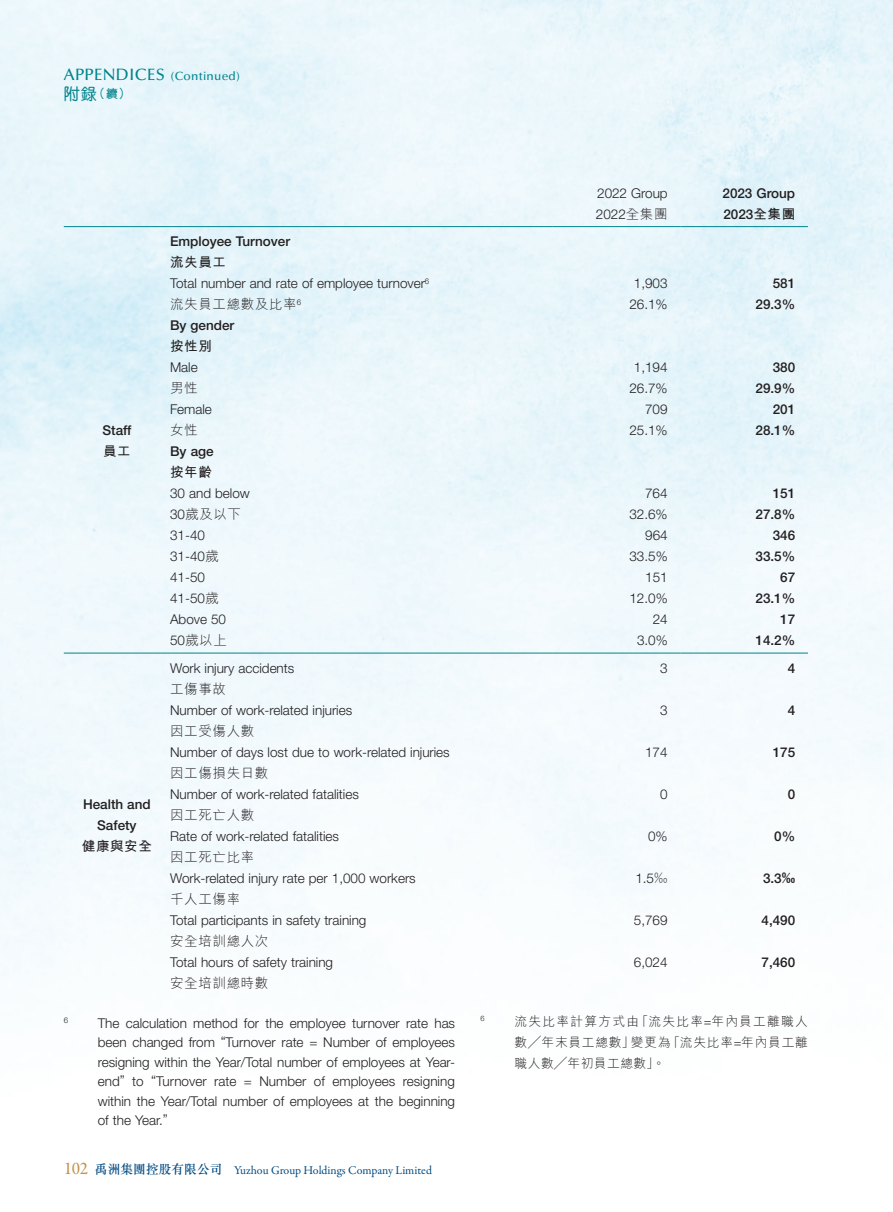
<style>
.page{position:relative;width:893px;height:1212px;background:#fff}
.page>*{position:absolute;margin:0;border:0;box-sizing:border-box;transform-origin:0 0}
.t1{font:300 13.5px/19.5px "Helvetica Neue LT Std";color:#231f20}
.t2{font:500 13.5px/21px "Helvetica Neue LT Std";color:#231f20;text-align:center}
.t3{font:300 13.5px "M Hei HK";letter-spacing:.05em;color:#231f20}
.t4{font:700 13.5px "M Hei HK";letter-spacing:.05em;color:#231f20}
.t5{font:300 12.75px/21px "M Hei HK";letter-spacing:.06em;color:#231f20;text-align:justify}
.t6{font:12px "Garamond Premr Pro";letter-spacing:-.005em;color:#004b82}
.t7{font:500 12px "Optima LT Std";letter-spacing:.02em;color:#00838c}
.t8{font:500 12px "M Yuen HK";color:#00838c}
.t9{font:300 7.8px "Helvetica Neue LT Std";color:#231f20}
.t10{font:300 7.5px "Helvetica Neue LT Std";color:#231f20}
.s1{font-size:16.5px}
.s2{font-family:"Helvetica Neue LT Std"}
.s3{font-family:"M Hei HK"}
.s4{font-family:"M Hei HK";font-weight:700}
.s5{font-family:"Yu Gothic"}
.s6{font-family:"Yu Gothic";font-weight:700}
.s7{font-weight:500;font-size:18px;color:#c5934d}
.s8{font-family:"M Sung HK";font-weight:500;font-size:12.75px}
</style>
<div class="page">
<hr style="left:64px;top:226px;width:106px;height:1px;background:#00838c">
<hr style="left:170px;top:226px;width:383px;height:1px;background:#00838c">
<hr style="left:553px;top:226px;width:127px;height:1px;background:#00838c">
<hr style="left:680px;top:226px;width:128px;height:1px;background:#00838c">
<hr style="left:64px;top:653px;width:106px;height:1px;background:#00838c">
<hr style="left:170px;top:653px;width:383px;height:1px;background:#00838c">
<hr style="left:553px;top:653px;width:127px;height:1px;background:#00838c">
<hr style="left:680px;top:653px;width:128px;height:1px;background:#00838c">
<p class="t7" style="left:64px;top:69px;width:178px"><span class="s1">APPENDICES</span> (Continued)</p>
<p class="t8" style="left:64px;top:87px;width:68px"><span class="s1">附錄</span>（續）</p>
<p class="t2" style="left:170px;top:231px;width:121px">Employee Turnover</p>
<p class="t4" style="left:170px;top:252px;width:57px">流失員工</p>
<p class="t1" style="left:170px;top:273px;width:261px">Total number and rate of employee turnover<sup>6</sup></p>
<p class="t3" style="left:170px;top:297px;width:133px">流失員工總數及比率<sup>6</sup></p>
<p class="t2" style="left:102px;top:420px;width:30px">Staff</p>
<p class="t4" style="left:103px;top:441px;width:29px">員工</p>
<p class="t2" style="left:170px;top:315px;width:66px">By gender</p>
<p class="t4" style="left:170px;top:336px;width:43px">按性別</p>
<p class="t1" style="left:170px;top:357px;width:29px">Male</p>
<p class="t3" style="left:170px;top:381px;width:29px">男性</p>
<p class="t1" style="left:170px;top:399px;width:43px">Female</p>
<p class="t3" style="left:170px;top:423px;width:29px">女性</p>
<p class="t2" style="left:170px;top:441px;width:45px">By age</p>
<p class="t4" style="left:170px;top:463px;width:43px">按年齡</p>
<p class="t1" style="left:170px;top:483px;width:81px">30 and below</p>
<p class="t3" style="left:170px;top:507px;width:72px"><span class="s2">30</span>歲及以下</p>
<p class="t1" style="left:597px;top:183px;width:72px">2022 Group</p>
<p class="t2" style="left:722px;top:182px;width:74px">2023 Group</p>
<p class="t1" style="left:596px;top:204px;width:73px">2022<span class="s3">全集團</span></p>
<p class="t2" style="left:723px;top:203px;width:73px">2023<span class="s4">全集團</span></p>
<p class="t1" style="left:634px;top:273px;width:35px">1,903</p>
<p class="t2" style="left:773px;top:273px;width:24px">581</p>
<p class="t1" style="left:629px;top:294px;width:40px">26.1%</p>
<p class="t2" style="left:755px;top:294px;width:41px">29.3%</p>
<p class="t1" style="left:634px;top:357px;width:35px">1,194</p>
<p class="t2" style="left:773px;top:357px;width:24px">380</p>
<p class="t1" style="left:629px;top:378px;width:40px">26.7%</p>
<p class="t2" style="left:755px;top:378px;width:41px">29.9%</p>
<p class="t1" style="left:645px;top:399px;width:24px">709</p>
<p class="t2" style="left:773px;top:399px;width:24px">201</p>
<p class="t1" style="left:629px;top:420px;width:40px">25.1%</p>
<p class="t2" style="left:755px;top:420px;width:41px">28.1%</p>
<p class="t1" style="left:645px;top:483px;width:24px">764</p>
<p class="t2" style="left:773px;top:483px;width:24px">151</p>
<p class="t1" style="left:629px;top:504px;width:40px">32.6%</p>
<p class="t2" style="left:755px;top:504px;width:41px">27.8%</p>
<p class="t1" style="left:170px;top:525px;width:50px;line-height:21px">31-40<br>31-40<span class="s3">歲</span></p>
<p class="t1" style="left:645px;top:525px;width:24px">964</p>
<p class="t2" style="left:773px;top:525px;width:24px">346</p>
<p class="t1" style="left:629px;top:546px;width:40px">33.5%</p>
<p class="t2" style="left:756px;top:546px;width:41px">33.5%</p>
<p class="t1" style="left:170px;top:567px;width:50px;line-height:21px">41-50<br>41-50<span class="s3">歲</span></p>
<p class="t1" style="left:645px;top:567px;width:24px">151</p>
<p class="t2" style="left:780px;top:567px;width:16px">67</p>
<p class="t1" style="left:629px;top:589px;width:40px">12.0%</p>
<p class="t2" style="left:756px;top:588px;width:41px">23.1%</p>
<p class="t2" style="left:83px;top:794px;width:69px">Health and<br>Safety</p>
<p class="t4" style="left:82px;top:836px;width:72px">健康與安全</p>
<p class="t1" style="left:170px;top:610px;width:57px">Above 50</p>
<p class="t3" style="left:170px;top:633px;width:58px"><span class="s2">50</span>歲以上</p>
<p class="t1" style="left:170px;top:658px;width:126px">Work injury accidents</p>
<p class="t3" style="left:170px;top:682px;width:57px">工傷事故</p>
<p class="t1" style="left:170px;top:700px;width:184px">Number of work-related injuries</p>
<p class="t3" style="left:170px;top:724px;width:86px">因工受傷人數</p>
<p class="t1" style="left:170px;top:742px;width:281px">Number of days lost due to work-related injuries</p>
<p class="t3" style="left:170px;top:766px;width:100px">因工傷損失日數</p>
<p class="t1" style="left:170px;top:784px;width:190px">Number of work-related fatalities</p>
<p class="t3" style="left:170px;top:808px;width:86px">因工死亡人數</p>
<p class="t1" style="left:170px;top:826px;width:170px">Rate of work-related fatalities</p>
<p class="t3" style="left:170px;top:850px;width:86px">因工死亡比率</p>
<p class="t1" style="left:170px;top:868px;width:247px">Work-related injury rate per 1,000 workers</p>
<p class="t3" style="left:170px;top:892px;width:72px">千人工傷率</p>
<p class="t1" style="left:170px;top:910px;width:198px">Total participants in safety training</p>
<p class="t3" style="left:170px;top:934px;width:100px">安全培訓總人次</p>
<p class="t1" style="left:170px;top:952px;width:165px">Total hours of safety training</p>
<p class="t3" style="left:170px;top:976px;width:100px">安全培訓總時數</p>
<p class="t1" style="left:653px;top:610px;width:16px">24</p>
<p class="t2" style="left:780px;top:609px;width:16px">17</p>
<p class="t1" style="left:637px;top:631px;width:32px">3.0%</p>
<p class="t2" style="left:756px;top:630px;width:41px">14.2%</p>
<p class="t1" style="left:660px;top:658px;width:9px">3</p>
<p class="t2" style="left:788px;top:657px;width:9px">4</p>
<p class="t1" style="left:660px;top:700px;width:9px">3</p>
<p class="t2" style="left:788px;top:699px;width:9px">4</p>
<p class="t1" style="left:645px;top:742px;width:24px">174</p>
<p class="t2" style="left:773px;top:741px;width:24px">175</p>
<p class="t1" style="left:660px;top:784px;width:9px">0</p>
<p class="t2" style="left:788px;top:783px;width:9px">0</p>
<p class="t1" style="left:648px;top:826px;width:21px">0%</p>
<p class="t2" style="left:774px;top:825px;width:22px">0%</p>
<p class="t1" style="left:635px;top:868px;width:34px">1.5<span class="s5">‰</span></p>
<p class="t2" style="left:763px;top:867px;width:34px">3.3<span class="s6">‰</span></p>
<p class="t1" style="left:634px;top:910px;width:35px">5,769</p>
<p class="t2" style="left:761px;top:909px;width:35px">4,490</p>
<p class="t1" style="left:634px;top:952px;width:35px">6,024</p>
<p class="t2" style="left:761px;top:951px;width:35px">7,460</p>
<p class="t9" style="left:64px;top:1016px;width:6px">6</p>
<p class="t1" style="left:98px;top:1013px;width:359px;text-align:justify">The calculation method for the employee turnover rate has been changed from “Turnover rate = Number of employees resigning within the Year/Total number of employees at Year&shy;end” to “Turnover rate = Number of employees resigning within the Year/Total number of employees at the beginning of the Year.”</p>
<p class="t10" style="left:480px;top:1014px;width:6px">6</p>
<p class="t5" style="left:514px;top:1010px;width:295px">流失比率計算方式由「流失比率<span class="s2">=</span>年內員工離職人數╱年末員工總數」變更為「流失比率<span class="s2">=</span>年內員工離職人數╱年初員工總數」。</p>
<p class="t6" style="left:64px;top:1163px;width:370px"><span class="s7">102</span> <span class="s8">禹洲集團控股有限公司</span> Yuzhou Group Holdings Company Limited</p>
</div>
